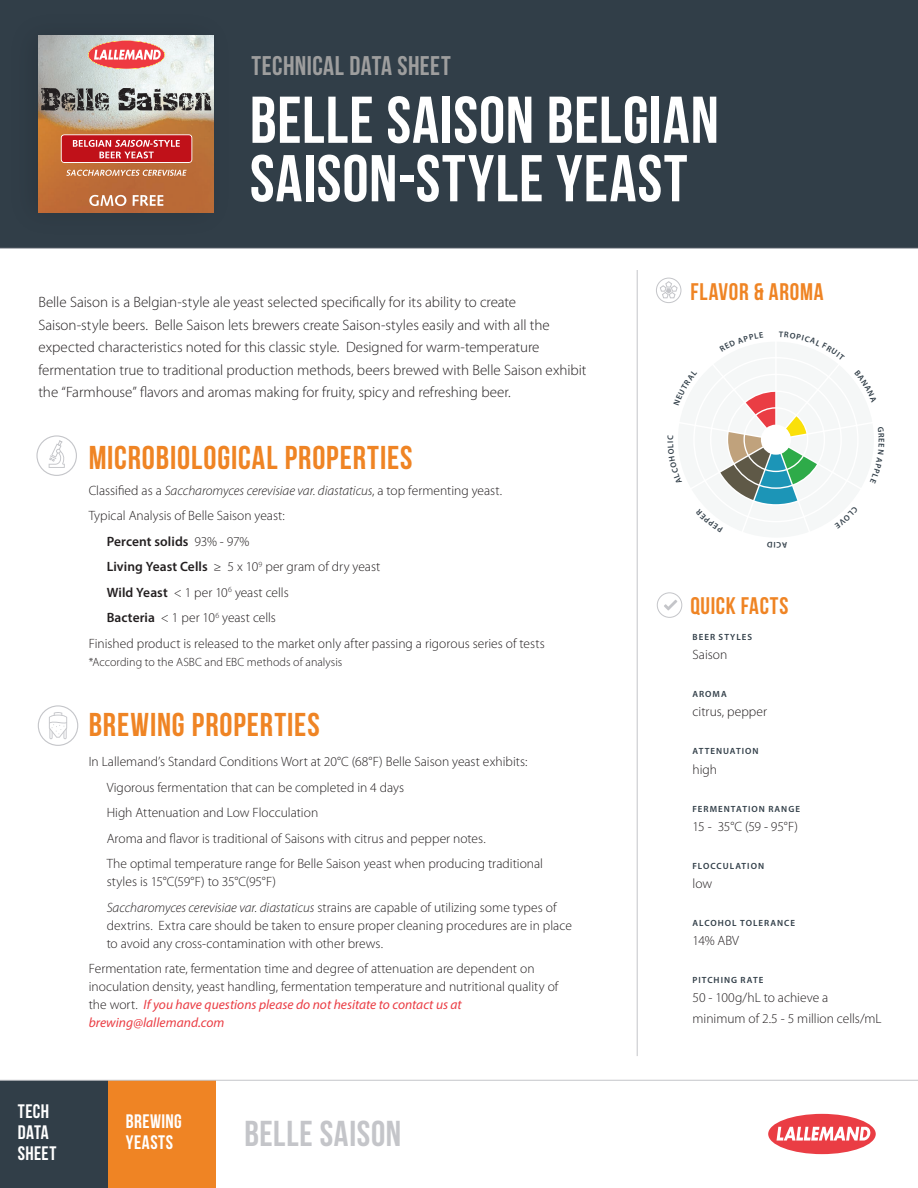
<style>
.page{position:relative;width:918px;height:1188px;background:#fff}
.page>*{position:absolute;margin:0;border:0;box-sizing:border-box;transform-origin:0 0}
.t1{font:66px/58.5px "Bebas Neue";letter-spacing:.015em;color:#fff}
.t2{font:36px "Bebas Neue";letter-spacing:.02em;color:#c4c5c9}
.t3{font:33px "Bebas Neue";letter-spacing:.025em;color:#ef8424}
.t4{font:27px "Bebas Neue";letter-spacing:.015em;color:#9e9e9e}
.t5{font:24px "Bebas Neue";letter-spacing:.03em;color:#ef8424}
.t6{font:19.5px/21px "Bebas Neue";letter-spacing:.02em;color:#fff}
.t7{font:300 15px/22.5px "Myriad Pro";letter-spacing:-.005em;color:#231f20}
.t8{font:300 13.5px/25.5px "Myriad Pro";color:#231f20}
.t9{font:italic 300 13.5px "Myriad Pro";letter-spacing:-.005em;color:#231f20}
.t10{font:600 13.5px "Myriad Pro";letter-spacing:.005em;color:#231f20}
.t11{font:300 12px "Myriad Pro";letter-spacing:.005em;color:#231f20}
.t12{font:600 9px "Myriad Pro";letter-spacing:.11em;color:#313e48}
.s1{font-style:normal}
.s2{font-weight:300}
.s3{font-weight:600}
.s4{font-style:italic}
.s5{font-weight:400;font-style:italic;color:#ea3d44}
</style>
<div class="page">
<div style="left:0;top:0;width:918px;height:248px;background:#313e48"></div>
<hr style="left:0;top:248px;width:918px;height:1px;background:#c4c5c9">
<img style="left:0;top:35px;width:250px;height:214px">
<svg style="left:38px;top:35px;width:175px;height:178px;background:#c28e78"></svg>
<div style="left:36px;top:435px;width:41px;height:41px;border:1px solid #c4c5c9;border-radius:50%"></div>
<svg style="left:49px;top:440px;width:16px;height:28px"></svg>
<div style="left:0;top:1080px;width:108px;height:108px;background:#313e48"></div>
<div style="left:108px;top:1080px;width:108px;height:108px;background:#ef8424"></div>
<div style="left:768px;top:1114px;width:108px;height:40px;background:#ea3d44;border-radius:50%"></div>
<svg style="left:777px;top:1127px;width:94px;height:14px"></svg>
<hr style="left:0;top:1080px;width:918px;height:1px;background:#c4c5c9">
<div style="left:38px;top:705px;width:40px;height:41px;border:1px solid #c4c5c9;border-radius:50%"></div>
<svg style="left:49px;top:712px;width:18px;height:27px"></svg>
<hr style="left:637px;top:270px;width:1px;height:786px;background:#c4c5c9">
<div style="left:656px;top:278px;width:25px;height:25px;border:1px solid #c4c5c9;border-radius:12px"></div>
<svg style="left:659px;top:281px;width:19px;height:18px"></svg>
<div style="left:657px;top:592px;width:25px;height:26px;border:1px solid #c4c5c9;border-radius:50%"></div>
<svg style="left:664px;top:600px;width:13px;height:10px"></svg>
<svg style="left:720px;top:391px;width:97px;height:114px"></svg>
<h3 class="t4" style="left:251px;top:51px;width:201px">TECHNICAL DATA SHEET</h3>
<h1 class="t1" style="left:250px;top:90px;width:471px">BELLE SAISON BELGIAN<br>SAISON-STYLE YEAST</h1>
<p class="t7" style="left:38px;top:291px;width:550px">Belle Saison is a Belgian-style ale yeast selected specifically for its ability to create Saison-style beers. Belle Saison lets brewers create Saison-styles easily and with all the expected characteristics noted for this classic style. Designed for warm-temperature fermentation true to traditional production methods, beers brewed with Belle Saison exhibit the “Farmhouse” flavors and aromas making for fruity, spicy and refreshing beer.</p>
<h3 class="t3" style="left:89px;top:439px;width:325px">MICROBIOLOGICAL PROPERTIES</h3>
<p class="t9" style="left:89px;top:482px;width:415px"><span class="s1">Classified as a</span> Saccharomyces cerevisiae var. diastaticus<span class="s1">, a top fermenting yeast.</span></p>
<p class="t8" style="left:89px;top:503px;width:198px">Typical Analysis of Belle Saison yeast:</p>
<p class="t10" style="left:107px;top:533px;width:144px">Percent solids <span class="s2">93% - 97%</span></p>
<p class="t8" style="left:107px;top:554px;width:275px"><span class="s3">Living Yeast Cells</span> ≥ 5 x 10<sup>9</sup> per gram of dry yeast</p>
<p class="t8" style="left:107px;top:580px;width:184px"><span class="s3">Wild Yeast</span> &lt; 1 per 10<sup>6</sup> yeast cells</p>
<p class="t8" style="left:107px;top:605px;width:171px"><span class="s3">Bacteria</span> &lt; 1 per 10<sup>6</sup> yeast cells</p>
<p class="t8" style="left:89px;top:631px;width:458px">Finished product is released to the market only after passing a rigorous series of tests</p>
<p class="t11" style="left:89px;top:655px;width:255px">*According to the ASBC and EBC methods of analysis</p>
<h3 class="t3" style="left:89px;top:706px;width:233px">BREWING PROPERTIES</h3>
<p class="t8" style="left:107px;top:749px;width:438px;text-indent:-18px">In Lallemand’s Standard Conditions Wort at 20°C (68°F) Belle Saison yeast exhibits:<br>Vigorous fermentation that can be completed in 4 days<br>High Attenuation and Low Flocculation<br>Aroma and flavor is traditional of Saisons with citrus and pepper notes.<br>The optimal temperature range for Belle Saison yeast when producing traditional</p>
<p class="t8" style="left:107px;top:869px;width:451px">styles is 15°C(59°F) to 35°C(95°F)<br><span class="s4">Saccharomyces cerevisiae var. diastaticus</span> strains are capable of utilizing some types of</p>
<p class="t8" style="left:107px;top:917px;width:467px;line-height:18px">dextrins. Extra care should be taken to ensure proper cleaning procedures are in place to avoid any cross-contamination with other brews.</p>
<p class="t8" style="left:89px;top:960px;width:471px;line-height:18px">Fermentation rate, fermentation time and degree of attenuation are dependent on inoculation density, yeast handling, fermentation temperature and nutritional quality of the wort. <span class="s5">If you have questions please do not hesitate to contact us at brewing@lallemand.com</span></p>
<h3 class="t6" style="left:18px;top:1100px;width:40px">TECH<br>DATA<br>SHEET</h3>
<h3 class="t6" style="left:126px;top:1111px;width:57px">BREWING<br>YEASTS</h3>
<h2 class="t2" style="left:244px;top:1114px;width:158px">BELLE SAISON</h2>
<h3 class="t5" style="left:690px;top:279px;width:135px">FLAVOR &amp; AROMA</h3>
<h3 class="t5" style="left:690px;top:592px;width:100px">QUICK FACTS</h3>
<p class="t12" style="left:693px;top:631px;width:61px">BEER STYLES</p>
<p class="t8" style="left:693px;top:642px;width:36px">Saison</p>
<p class="t12" style="left:693px;top:688px;width:36px">AROMA</p>
<p class="t8" style="left:693px;top:699px;width:76px">citrus, pepper</p>
<p class="t12" style="left:693px;top:746px;width:68px">ATTENUATION</p>
<p class="t8" style="left:693px;top:757px;width:26px">high</p>
<p class="t12" style="left:693px;top:803px;width:109px">FERMENTATION RANGE</p>
<p class="t8" style="left:693px;top:814px;width:107px">15 - 35°C (59 - 95°F)</p>
<p class="t12" style="left:693px;top:860px;width:73px">FLOCCULATION</p>
<p class="t8" style="left:693px;top:871px;width:21px">low</p>
<p class="t12" style="left:693px;top:917px;width:104px">ALCOHOL TOLERANCE</p>
<p class="t8" style="left:693px;top:928px;width:48px">14% ABV</p>
<p class="t12" style="left:693px;top:974px;width:72px">PITCHING RATE</p>
<p class="t8" style="left:693px;top:988px;width:190px;line-height:21px">50 - 100g/hL to achieve a minimum of 2.5 - 5 million cells/mL</p>
</div>
